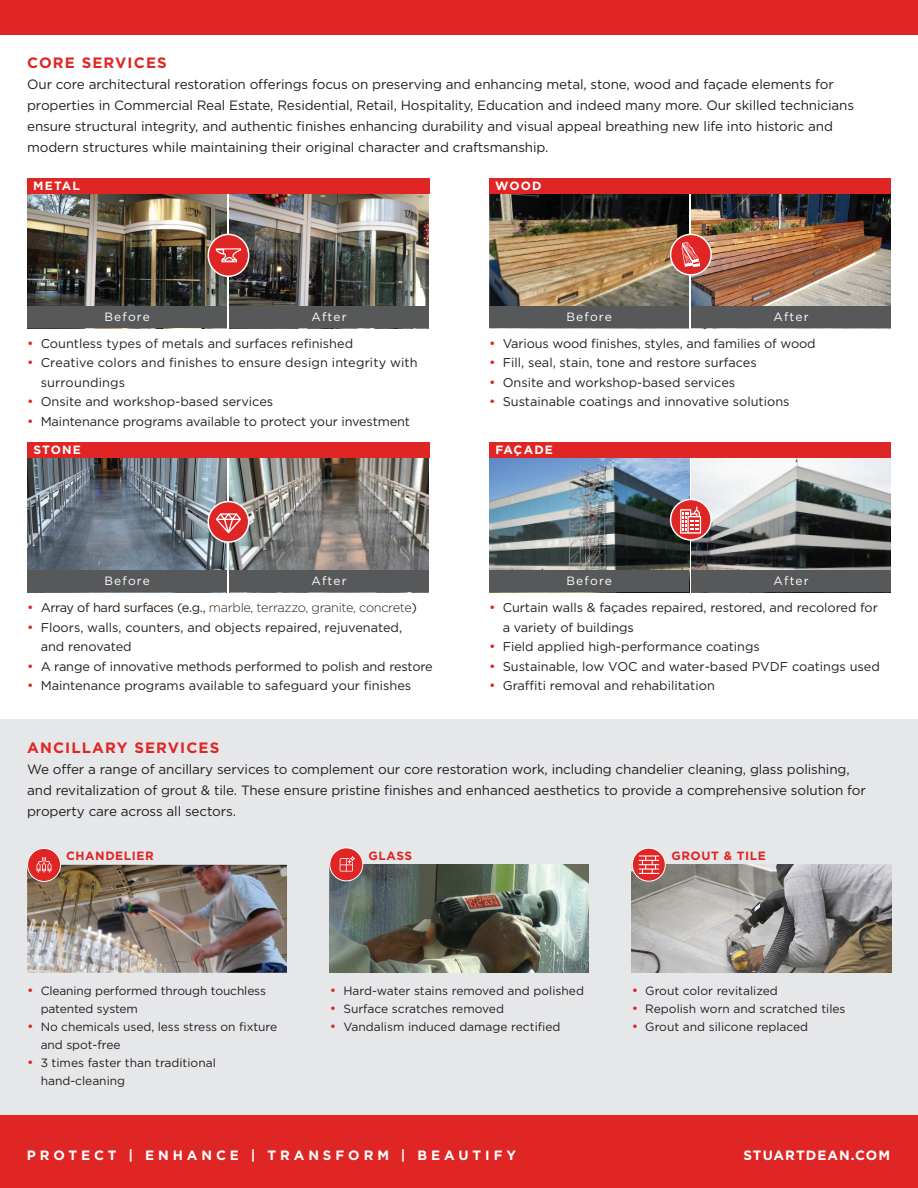
<style>
.page{position:relative;width:918px;height:1188px;background:#fff}
.page>*{position:absolute;margin:0;border:0;box-sizing:border-box;transform-origin:0 0}
.Number_Percentage{font:700 15px "Gotham";letter-spacing:.075em;color:#e02525}
.Number_Percentage-2{font:13.5px/21px "Gotham";letter-spacing:-.01em;color:#231f20}
.t1{font:700 13.5px "Gotham";letter-spacing:.29em;color:#fff}
.t2{font:700 13.5px "Gotham";letter-spacing:.075em;color:#fff}
.t3{font:12.75px/19.5px "Gotham";color:#231f20}
.t4{font:300 12.75px "Gotham";letter-spacing:-.025em;color:#231f20}
.t5{font:12px/18px "Gotham";color:#231f20}
.Section_Header_Pull_Text{font:12px "Gotham";letter-spacing:.1em;color:#fff}
.Section_Header_Pull_Text-2{font:700 12px "Gotham";letter-spacing:.05em;color:#e02525}
.Section_Header_Pull_Text-3{font:700 12px "Gotham";letter-spacing:.1em;color:#fff}
.s1{font-size:13.5px;color:#e02525}
.s2{font-weight:400;font-size:13.5px;color:#e02525}
.s3{font-weight:400}
</style>
<div class="page">
<div style="left:0;top:719px;width:918px;height:448px;background:#e6e7e9"></div>
<img style="left:632px;top:865px;width:259px;height:108px">
<div style="left:0;top:1116px;width:918px;height:72px;background:#e02525"></div>
<img style="left:27px;top:458px;width:200px;height:112px">
<img style="left:229px;top:458px;width:200px;height:112px">
<div style="left:208px;top:502px;width:41px;height:40px;background:#e02525;border-radius:50%"></div>
<div style="left:207px;top:501px;width:42px;height:42px;border:2px solid #fff;border-radius:50%"></div>
<svg style="left:216px;top:513px;width:25px;height:20px"></svg>
<div style="left:229px;top:570px;width:200px;height:22px;background:#57585a"></div>
<div style="left:27px;top:570px;width:200px;height:22px;background:#57585a"></div>
<img style="left:489px;top:458px;width:200px;height:112px">
<img style="left:691px;top:458px;width:200px;height:112px">
<svg style="left:671px;top:499px;width:40px;height:41px"></svg>
<div style="left:670px;top:499px;width:42px;height:42px;border:2px solid #fff;border-radius:50%"></div>
<svg style="left:680px;top:506px;width:21px;height:28px"></svg>
<div style="left:691px;top:570px;width:200px;height:22px;background:#57585a"></div>
<div style="left:489px;top:570px;width:200px;height:22px;background:#57585a"></div>
<svg style="left:632px;top:848px;width:33px;height:33px"></svg>
<div style="left:632px;top:848px;width:34px;height:34px;border:1px solid #fff;border-radius:50%"></div>
<svg style="left:639px;top:855px;width:20px;height:19px"></svg>
<img style="left:27px;top:194px;width:200px;height:112px">
<img style="left:229px;top:194px;width:200px;height:112px">
<div style="left:229px;top:306px;width:200px;height:22px;background:#57585a"></div>
<div style="left:27px;top:306px;width:200px;height:22px;background:#57585a"></div>
<div style="left:208px;top:234px;width:41px;height:42px;background:#e02525;border-radius:50%"></div>
<div style="left:207px;top:234px;width:42px;height:43px;border:2px solid #fff;border-radius:50%"></div>
<svg style="left:216px;top:248px;width:25px;height:15px"></svg>
<div style="left:0;top:0;width:918px;height:34px;background:#e02525"></div>
<img style="left:27px;top:865px;width:260px;height:108px">
<img style="left:329px;top:865px;width:260px;height:108px">
<div style="left:28px;top:848px;width:33px;height:33px;background:#e02525;border-radius:50%"></div>
<div style="left:27px;top:848px;width:34px;height:34px;border:1px solid #fff;border-radius:50%"></div>
<svg style="left:37px;top:857px;width:14px;height:16px"></svg>
<div style="left:330px;top:848px;width:33px;height:33px;background:#e02525;border-radius:50%"></div>
<div style="left:329px;top:847px;width:34px;height:34px;border:1px solid #fff;border-radius:50%"></div>
<svg style="left:340px;top:856px;width:15px;height:16px"></svg>
<img style="left:691px;top:194px;width:200px;height:112px">
<img style="left:489px;top:194px;width:200px;height:112px">
<div style="left:691px;top:306px;width:200px;height:22px;background:#57585a"></div>
<div style="left:489px;top:306px;width:200px;height:22px;background:#57585a"></div>
<div style="left:671px;top:234px;width:40px;height:41px;background:#e02525;border-radius:50%"></div>
<div style="left:670px;top:234px;width:42px;height:42px;border:2px solid #fff;border-radius:50%"></div>
<svg style="left:682px;top:242px;width:18px;height:25px"></svg>
<div style="left:27px;top:178px;width:402px;height:16px;background:#e02525"></div>
<div style="left:489px;top:178px;width:402px;height:16px;background:#e02525"></div>
<div style="left:27px;top:442px;width:403px;height:16px;background:#e02525"></div>
<div style="left:489px;top:442px;width:402px;height:16px;background:#e02525"></div>
<p class="Number_Percentage" style="left:27px;top:52px;width:141px">CORE SERVICES</p>
<p class="Number_Percentage-2" style="left:27px;top:73px;width:828px">Our core architectural restoration offerings focus on preserving and enhancing metal, stone, wood and façade elements for properties in Commercial Real Estate, Residential, Retail, Hospitality, Education and indeed many more. Our skilled technicians ensure structural integrity, and authentic finishes enhancing durability and visual appeal breathing new life into historic and modern structures while maintaining their original character and craftsmanship.</p>
<p class="Section_Header_Pull_Text-3" style="left:33px;top:178px;width:48px">METAL</p>
<p class="Section_Header_Pull_Text-3" style="left:495px;top:178px;width:48px">WOOD</p>
<p class="Section_Header_Pull_Text" style="left:104px;top:309px;width:47px">Before</p>
<p class="Section_Header_Pull_Text" style="left:312px;top:309px;width:37px">After</p>
<p class="Section_Header_Pull_Text" style="left:566px;top:309px;width:47px">Before</p>
<p class="Section_Header_Pull_Text" style="left:774px;top:309px;width:37px">After</p>
<p class="t3" style="left:27px;top:333px;width:328px"><span class="s1">•</span> Countless types of metals and surfaces refinished</p>
<p class="t3" style="left:41px;top:353px;width:378px;text-indent:-14px"><span class="s1">•</span> Creative colors and finishes to ensure design integrity with surroundings</p>
<p class="t3" style="left:27px;top:392px;width:248px"><span class="s1">•</span> Onsite and workshop-based services</p>
<p class="t3" style="left:27px;top:411px;width:384px"><span class="s1">•</span> Maintenance programs available to protect your investment</p>
<p class="t3" style="left:489px;top:333px;width:328px"><span class="s1">•</span> Various wood finishes, styles, and families of wood</p>
<p class="t3" style="left:489px;top:353px;width:269px"><span class="s1">•</span> Fill, seal, stain, tone and restore surfaces</p>
<p class="t3" style="left:489px;top:372px;width:248px"><span class="s1">•</span> Onsite and workshop-based services</p>
<p class="t3" style="left:489px;top:392px;width:302px"><span class="s1">•</span> Sustainable coatings and innovative solutions</p>
<p class="Section_Header_Pull_Text-3" style="left:33px;top:442px;width:49px">STONE</p>
<p class="Section_Header_Pull_Text-3" style="left:495px;top:442px;width:59px">FAÇADE</p>
<p class="Section_Header_Pull_Text" style="left:104px;top:573px;width:47px">Before</p>
<p class="Section_Header_Pull_Text" style="left:312px;top:573px;width:37px">After</p>
<p class="Section_Header_Pull_Text" style="left:566px;top:573px;width:47px">Before</p>
<p class="Section_Header_Pull_Text" style="left:774px;top:573px;width:37px">After</p>
<p class="t4" style="left:27px;top:599px;width:391px"><span class="s2">•</span> <span class="s3">Array of hard surfaces (e.g.,</span> marble, terrazzo, granite, concrete<span class="s3">)</span></p>
<p class="t3" style="left:41px;top:617px;width:363px;text-indent:-14px"><span class="s1">•</span> Floors, walls, counters, and objects repaired, rejuvenated, and renovated</p>
<p class="t3" style="left:27px;top:656px;width:407px"><span class="s1">•</span> A range of innovative methods performed to polish and restore</p>
<p class="t3" style="left:27px;top:676px;width:386px"><span class="s1">•</span> Maintenance programs available to safeguard your finishes</p>
<p class="t3" style="left:503px;top:598px;width:377px;text-indent:-14px"><span class="s1">•</span> Curtain walls &amp; façades repaired, restored, and recolored for a variety of buildings</p>
<p class="t3" style="left:489px;top:637px;width:272px"><span class="s1">•</span> Field applied high-performance coatings</p>
<p class="t3" style="left:489px;top:656px;width:392px"><span class="s1">•</span> Sustainable, low VOC and water-based PVDF coatings used</p>
<p class="t3" style="left:489px;top:676px;width:227px"><span class="s1">•</span> Graffiti removal and rehabilitation</p>
<p class="Number_Percentage" style="left:27px;top:738px;width:194px">ANCILLARY SERVICES</p>
<p class="Number_Percentage-2" style="left:27px;top:758px;width:840px">We offer a range of ancillary services to complement our core restoration work, including chandelier cleaning, glass polishing, and revitalization of grout &amp; tile. These ensure pristine finishes and enhanced aesthetics to provide a comprehensive solution for property care across all sectors.</p>
<p class="Section_Header_Pull_Text-2" style="left:66px;top:848px;width:89px">CHANDELIER</p>
<p class="Section_Header_Pull_Text-2" style="left:368px;top:848px;width:45px">GLASS</p>
<p class="Section_Header_Pull_Text-2" style="left:671px;top:848px;width:96px">GROUT &amp; TILE</p>
<p class="t5" style="left:41px;top:982px;width:227px;text-indent:-14px"><span class="s1">•</span> Cleaning performed through touchless patented system</p>
<p class="t5" style="left:41px;top:1018px;width:238px;text-indent:-14px"><span class="s1">•</span> No chemicals used, less stress on fixture and spot-free</p>
<p class="t5" style="left:41px;top:1054px;width:177px;text-indent:-14px"><span class="s1">•</span> 3 times faster than traditional hand-cleaning</p>
<p class="t5" style="left:330px;top:982px;width:256px"><span class="s1">•</span> Hard-water stains removed and polished</p>
<p class="t5" style="left:330px;top:1000px;width:176px"><span class="s1">•</span> Surface scratches removed</p>
<p class="t5" style="left:330px;top:1018px;width:232px"><span class="s1">•</span> Vandalism induced damage rectified</p>
<p class="t1" style="left:27px;top:1146px;width:491px">PROTECT | ENHANCE | TRANSFORM | BEAUTIFY</p>
<p class="t5" style="left:632px;top:981px;width:148px"><span class="s1">•</span> Grout color revitalized</p>
<p class="t5" style="left:632px;top:999px;width:215px"><span class="s1">•</span> Repolish worn and scratched tiles</p>
<p class="t5" style="left:632px;top:1017px;width:178px"><span class="s1">•</span> Grout and silicone replaced</p>
<p class="t2" style="left:744px;top:1146px;width:148px">STUARTDEAN.COM</p>
</div>
